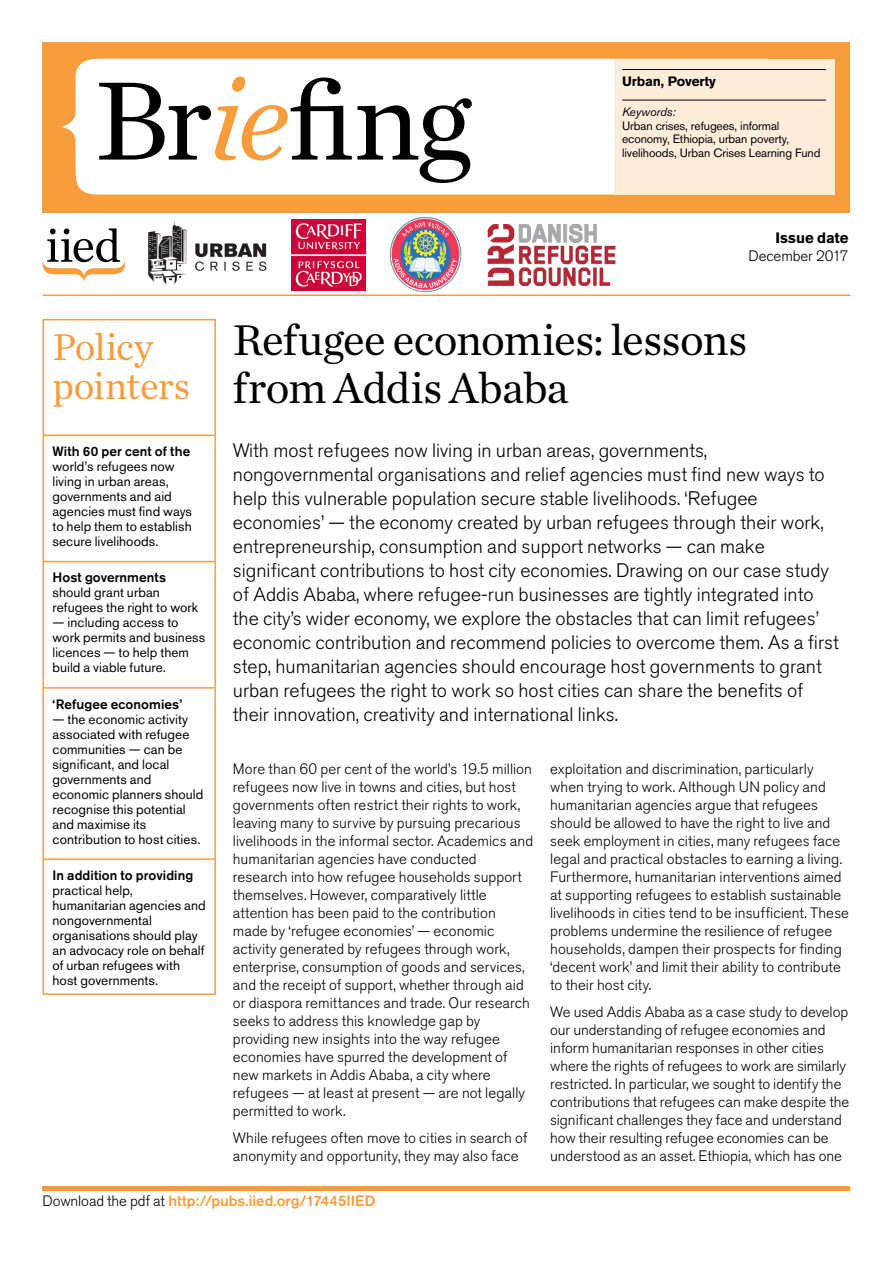
<style>
.page{position:relative;width:893px;height:1263px;background:#fff}
.page>*{position:absolute;margin:0;border:0;box-sizing:border-box;transform-origin:0 0}
.t1{font:116.7px "Chronicle Text G1";color:#000}
.t2{font:45px/48px "Chronicle Text G1";letter-spacing:-.015em;color:#000}
.t3{font:39px/39px "Chronicle Text G1";letter-spacing:-.015em;color:#f99d3c}
.t4{font:300 19.5px/24px "Akzidenz Grotesk BE";color:#000}
.t5{font:300 15px/18px "Akzidenz Grotesk BE";letter-spacing:.005em;color:#000}
.t6{font:500 15px "Akzidenz Grotesk BE";color:#f99d3c}
.t7{font:700 15px "Akzidenz Grotesk BE";letter-spacing:-.005em;color:#000}
.t8{font:13.5px/15px "Akzidenz Grotesk BE";letter-spacing:.005em;color:#000}
.t9{font:500 13.5px "Akzidenz Grotesk BE";letter-spacing:.005em;color:#000}
.t10{font:700 13.5px "Akzidenz Grotesk BE";letter-spacing:-.01em;color:#000}
.t11{font:12px/13.5px "Akzidenz Grotesk BE";letter-spacing:-.01em;color:#000}
.t12{font:italic 12px "Akzidenz Grotesk BE";letter-spacing:-.01em;color:#000}
.s1{font-style:italic;color:#f99d3c}
.s2{font-weight:300;color:#000}
</style>
<div class="page">
<div style="left:43px;top:43px;width:807px;height:170px;background:#f99d3c"></div>
<div style="left:61px;top:59px;width:553px;height:136px;background:#fff"></div>
<svg style="left:42px;top:228px;width:83px;height:53px"></svg>
<div style="left:614px;top:59px;width:220px;height:136px;background:#ffeddb"></div>
<hr style="left:622px;top:69px;width:204px;height:1px;background:#000">
<hr style="left:622px;top:100px;width:204px;height:1px;background:#000">
<div style="left:43px;top:1186px;width:807px;height:5px;background:#f99d3c"></div>
<hr style="left:44px;top:435px;width:170px;height:1px;background:#f99d3c">
<hr style="left:44px;top:561px;width:170px;height:1px;background:#f99d3c">
<hr style="left:44px;top:687px;width:170px;height:2px;background:#f99d3c">
<hr style="left:44px;top:858px;width:170px;height:2px;background:#f99d3c">
<div style="left:43px;top:319px;width:173px;height:676px;border:2px solid #f99d3c"></div>
<hr style="left:43px;top:294px;width:807px;height:2px;background:#f99d3c">
<img style="left:292px;top:219px;width:73px;height:71px">
<img style="left:390px;top:217px;width:72px;height:76px">
<img style="left:487px;top:224px;width:129px;height:61px">
<img style="left:148px;top:222px;width:119px;height:62px">
<h1 class="t1" style="left:94px;top:32px;width:379px">Br<span class="s1">ie</span>fing</h1>
<p class="t10" style="left:622px;top:73px;width:95px">Urban, Poverty</p>
<p class="t12" style="left:622px;top:105px;width:55px">Keywords:</p>
<p class="t11" style="left:622px;top:119px;width:168px">Urban crises, refugees, informal economy, Ethiopia, urban poverty,</p>
<p class="t11" style="left:622px;top:146px;width:200px">livelihoods, Urban Crises Learning Fund</p>
<p class="t7" style="left:775px;top:229px;width:75px">Issue date</p>
<p class="t5" style="left:748px;top:247px;width:102px">December 2017</p>
<h3 class="t3" style="left:53px;top:325px;width:139px">Policy pointers</h3>
<p class="t9" style="left:53px;top:443px;width:139px">With 60 per cent of the</p>
<p class="t8" style="left:53px;top:459px;width:141px">world’s refugees now living in urban areas, governments and aid agencies must find ways to help them to establish secure livelihoods.</p>
<p class="t9" style="left:53px;top:569px;width:115px">Host governments</p>
<p class="t8" style="left:53px;top:585px;width:147px">should grant urban refugees the right to work</p>
<p class="t8" style="left:53px;top:615px;width:154px">— including access to work permits and business licences — to help them build a viable future.</p>
<p class="t9" style="left:53px;top:696px;width:131px">‘Refugee economies’</p>
<p class="t8" style="left:53px;top:711px;width:152px">— the economic activity associated with refugee communities — can be significant, and local governments and economic planners should recognise this potential and maximise its contribution to host cities.</p>
<p class="t9" style="left:53px;top:867px;width:142px">In addition to providing</p>
<p class="t8" style="left:53px;top:882px;width:155px">practical help, humanitarian agencies and nongovernmental organisations should play an advocacy role on behalf of urban refugees with host governments.</p>
<h2 class="t2" style="left:233px;top:313px;width:516px">Refugee economies: lessons from Addis Ababa</h2>
<p class="t4" style="left:233px;top:438px;width:607px">With most refugees now living in urban areas, governments, nongovernmental organisations and relief agencies must find new ways to help this vulnerable population secure stable livelihoods. ‘Refugee economies’ — the economy created by urban refugees through their work, entrepreneurship, consumption and support networks — can make significant contributions to host city economies. Drawing on our case study of Addis Ababa, where refugee-run businesses are tightly integrated into the city’s wider economy, we explore the obstacles that can limit refugees’ economic contribution and recommend policies to overcome them. As a first step, humanitarian agencies should encourage host governments to grant urban refugees the right to work so host cities can share the benefits of their innovation, creativity and international links.</p>
<p class="t5" style="left:233px;top:760px;width:302px">More than 60 per cent of the world’s 19.5 million refugees now live in towns and cities, but host governments often restrict their rights to work, leaving many to survive by pursuing precarious livelihoods in the informal sector. Academics and humanitarian agencies have conducted research into how refugee households support themselves. However, comparatively little attention has been paid to the contribution made by ‘refugee economies’ — economic activity generated by refugees through work, enterprise, consumption of goods and services, and the receipt of support, whether through aid or diaspora remittances and trade. Our research seeks to address this knowledge gap by providing new insights into the way refugee economies have spurred the development of new markets in Addis Ababa, a city where refugees — at least at present — are not legally permitted to work.</p>
<p class="t5" style="left:233px;top:1129px;width:296px">While refugees often move to cities in search of anonymity and opportunity, they may also face</p>
<p class="t5" style="left:550px;top:760px;width:300px">exploitation and discrimination, particularly when trying to work. Although UN policy and humanitarian agencies argue that refugees should be allowed to have the right to live and seek employment in cities, many refugees face legal and practical obstacles to earning a living.<br>Furthermore, humanitarian interventions aimed at supporting refugees to establish sustainable livelihoods in cities tend to be insufficient. These problems undermine the resilience of refugee households, dampen their prospects for finding ‘decent work’ and limit their ability to contribute to their host city.</p>
<p class="t5" style="left:550px;top:1003px;width:301px">We used Addis Ababa as a case study to develop our understanding of refugee economies and inform humanitarian responses in other cities where the rights of refugees to work are similarly restricted. In particular, we sought to identify the contributions that refugees can make despite the significant challenges they face and understand how their resulting refugee economies can be understood as an asset. Ethiopia, which has one</p>
<p class="t6" style="left:43px;top:1192px;width:334px"><span class="s2">Download the pdf at</span> http://pubs.iied.org/17445IIED</p>
</div>
